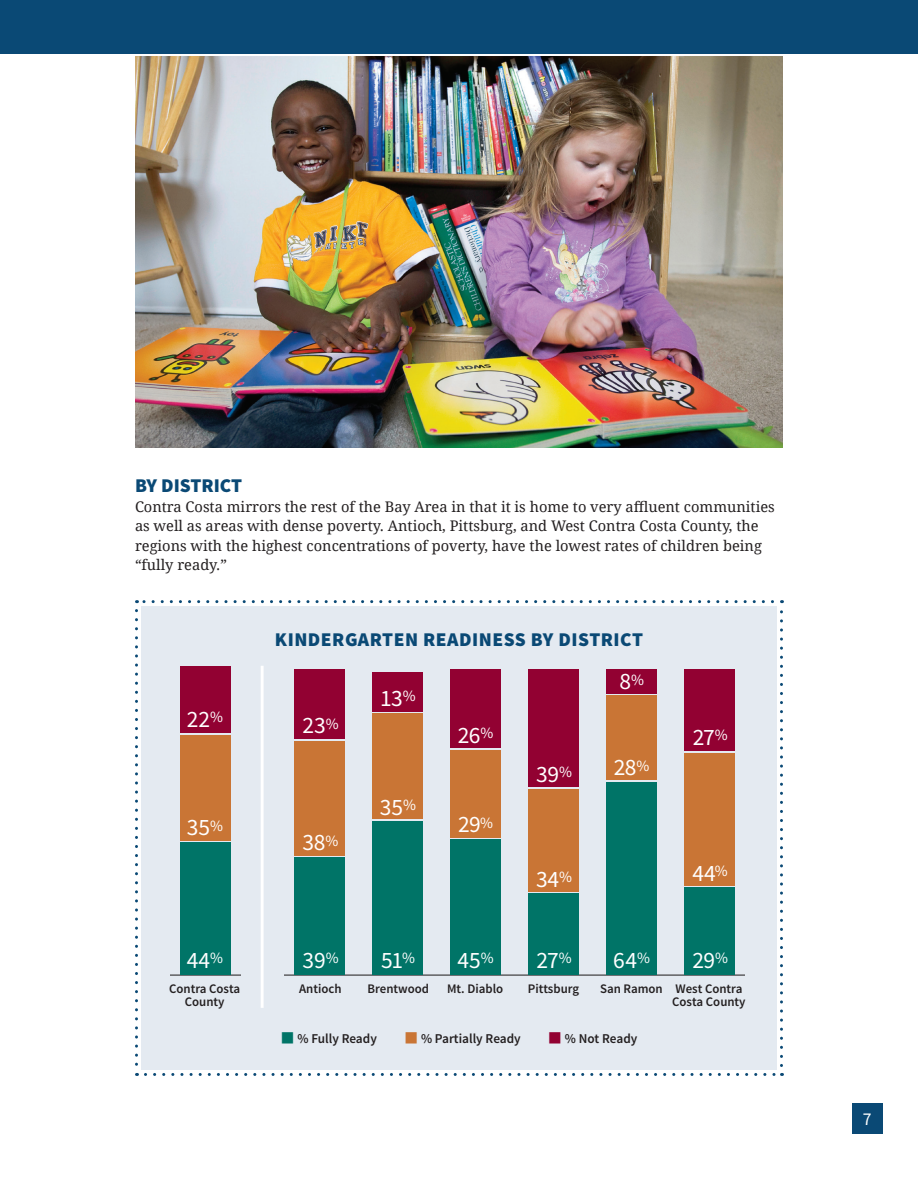
<style>
.page{position:relative;width:918px;height:1188px;background:#fff}
.page>*{position:absolute;margin:0;border:0;box-sizing:border-box;transform-origin:0 0}
.t1{font:23.4px "Source Sans Pro";letter-spacing:-.01em;color:#fff}
.t2{font:900 19.5px "Source Sans Pro";letter-spacing:.025em;color:#0a4975}
.t3{font:900 19.5px "Source Sans Pro";color:#0a4975}
.t4{font:18px "Source Sans Pro";color:#fff}
.t5{font:14.7px/19.5px "Droid Serif";color:#231f20}
.t6{font:600 13.5px "Source Sans Pro";color:#231f20}
.t7{font:600 13.05px/13px "Source Sans Pro";color:#231f20;text-align:center}
.s1{color:#007467}
.s2{color:#c97535}
.s3{color:#920132}
</style>
<div class="page">
<div style="left:852px;top:1103px;width:31px;height:31px;background:#0a4975"></div>
<div style="left:141px;top:606px;width:636px;height:464px;background:#e4eaf1"></div>
<svg style="left:135px;top:611px;width:3px;height:465px"></svg>
<svg style="left:145px;top:1073px;width:638px;height:3px"></svg>
<svg style="left:780px;top:600px;width:3px;height:466px"></svg>
<svg style="left:136px;top:600px;width:637px;height:3px"></svg>
<img style="left:135px;top:57px;width:648px;height:391px">
<hr style="left:170px;top:974px;width:70px;height:2px;background:#636366">
<div style="left:180px;top:843px;width:50px;height:132px;background:#007467"></div>
<div style="left:180px;top:735px;width:50px;height:105px;background:#c97535"></div>
<div style="left:180px;top:666px;width:50px;height:66px;background:#920132"></div>
<hr style="left:284px;top:974px;width:461px;height:2px;background:#636366">
<div style="left:684px;top:888px;width:51px;height:87px;background:#007467"></div>
<div style="left:684px;top:753px;width:51px;height:132px;background:#c97535"></div>
<div style="left:684px;top:669px;width:51px;height:81px;background:#920132"></div>
<div style="left:606px;top:782px;width:51px;height:193px;background:#007467"></div>
<div style="left:606px;top:696px;width:51px;height:84px;background:#c97535"></div>
<div style="left:606px;top:669px;width:51px;height:24px;background:#920132"></div>
<div style="left:528px;top:894px;width:51px;height:81px;background:#007467"></div>
<div style="left:528px;top:789px;width:51px;height:102px;background:#c97535"></div>
<div style="left:528px;top:669px;width:51px;height:118px;background:#920132"></div>
<div style="left:450px;top:840px;width:51px;height:135px;background:#007467"></div>
<div style="left:450px;top:750px;width:51px;height:87px;background:#c97535"></div>
<div style="left:450px;top:669px;width:51px;height:78px;background:#920132"></div>
<div style="left:373px;top:821px;width:50px;height:154px;background:#007467"></div>
<div style="left:373px;top:714px;width:50px;height:105px;background:#c97535"></div>
<div style="left:373px;top:672px;width:50px;height:39px;background:#920132"></div>
<div style="left:295px;top:858px;width:50px;height:117px;background:#007467"></div>
<div style="left:295px;top:741px;width:50px;height:114px;background:#c97535"></div>
<div style="left:295px;top:669px;width:50px;height:69px;background:#920132"></div>
<hr style="left:261px;top:666px;width:3px;height:342px;background:#fff">
<div style="left:0;top:0;width:918px;height:54px;background:#0a4975"></div>
<h2 class="t3" style="left:135px;top:473px;width:109px">BY DISTRICT</h2>
<p class="t5" style="left:135px;top:497px;width:641px">Contra Costa mirrors the rest of the Bay Area in that it is home to very affluent communities as well as areas with dense poverty. Antioch, Pittsburg, and West Contra Costa County, the regions with the highest concentrations of poverty, have the lowest rates of children being “fully ready.”</p>
<h2 class="t2" style="left:275px;top:627px;width:370px">KINDERGARTEN READINESS BY DISTRICT</h2>
<h1 class="t1" style="left:380px;top:684px;width:37px">13<sup>%</sup></h1>
<h1 class="t1" style="left:619px;top:667px;width:26px">8<sup>%</sup></h1>
<h1 class="t1" style="left:187px;top:705px;width:38px">22<sup>%</sup></h1>
<h1 class="t1" style="left:302px;top:711px;width:38px">23<sup>%</sup></h1>
<h1 class="t1" style="left:458px;top:720px;width:37px">26<sup>%</sup></h1>
<h1 class="t1" style="left:693px;top:723px;width:37px">27<sup>%</sup></h1>
<h1 class="t1" style="left:536px;top:760px;width:37px">39<sup>%</sup></h1>
<h1 class="t1" style="left:614px;top:753px;width:37px">28<sup>%</sup></h1>
<h1 class="t1" style="left:187px;top:813px;width:38px">35<sup>%</sup></h1>
<h1 class="t1" style="left:302px;top:828px;width:38px">38<sup>%</sup></h1>
<h1 class="t1" style="left:380px;top:793px;width:38px">35<sup>%</sup></h1>
<h1 class="t1" style="left:458px;top:810px;width:37px">29<sup>%</sup></h1>
<h1 class="t1" style="left:536px;top:864px;width:38px">34<sup>%</sup></h1>
<h1 class="t1" style="left:693px;top:858px;width:37px">44<sup>%</sup></h1>
<h1 class="t1" style="left:187px;top:946px;width:38px">44<sup>%</sup></h1>
<h1 class="t1" style="left:302px;top:946px;width:38px">39<sup>%</sup></h1>
<h1 class="t1" style="left:381px;top:946px;width:35px">51<sup>%</sup></h1>
<h1 class="t1" style="left:457px;top:946px;width:38px">45<sup>%</sup></h1>
<h1 class="t1" style="left:537px;top:946px;width:37px">27<sup>%</sup></h1>
<h1 class="t1" style="left:613px;top:946px;width:38px">64<sup>%</sup></h1>
<h1 class="t1" style="left:692px;top:946px;width:37px">29<sup>%</sup></h1>
<p class="t7" style="left:169px;top:982px;width:73px">Contra Costa<br>County</p>
<p class="t7" style="left:299px;top:982px;width:44px">Antioch</p>
<p class="t7" style="left:368px;top:982px;width:63px">Brentwood</p>
<p class="t7" style="left:447px;top:982px;width:58px">Mt. Diablo</p>
<p class="t7" style="left:528px;top:982px;width:53px">Pittsburg</p>
<p class="t7" style="left:600px;top:982px;width:147px;text-align:right">San Ramon West Contra<br>Costa County</p>
<p class="t6" style="left:281px;top:1030px;width:98px"><span class="s1">■</span> % Fully Ready</p>
<p class="t6" style="left:404px;top:1030px;width:118px"><span class="s2">■</span> % Partially Ready</p>
<p class="t6" style="left:548px;top:1030px;width:91px"><span class="s3">■</span> % Not Ready</p>
<p class="t4" style="left:863px;top:1108px;width:10px">7</p>
</div>
